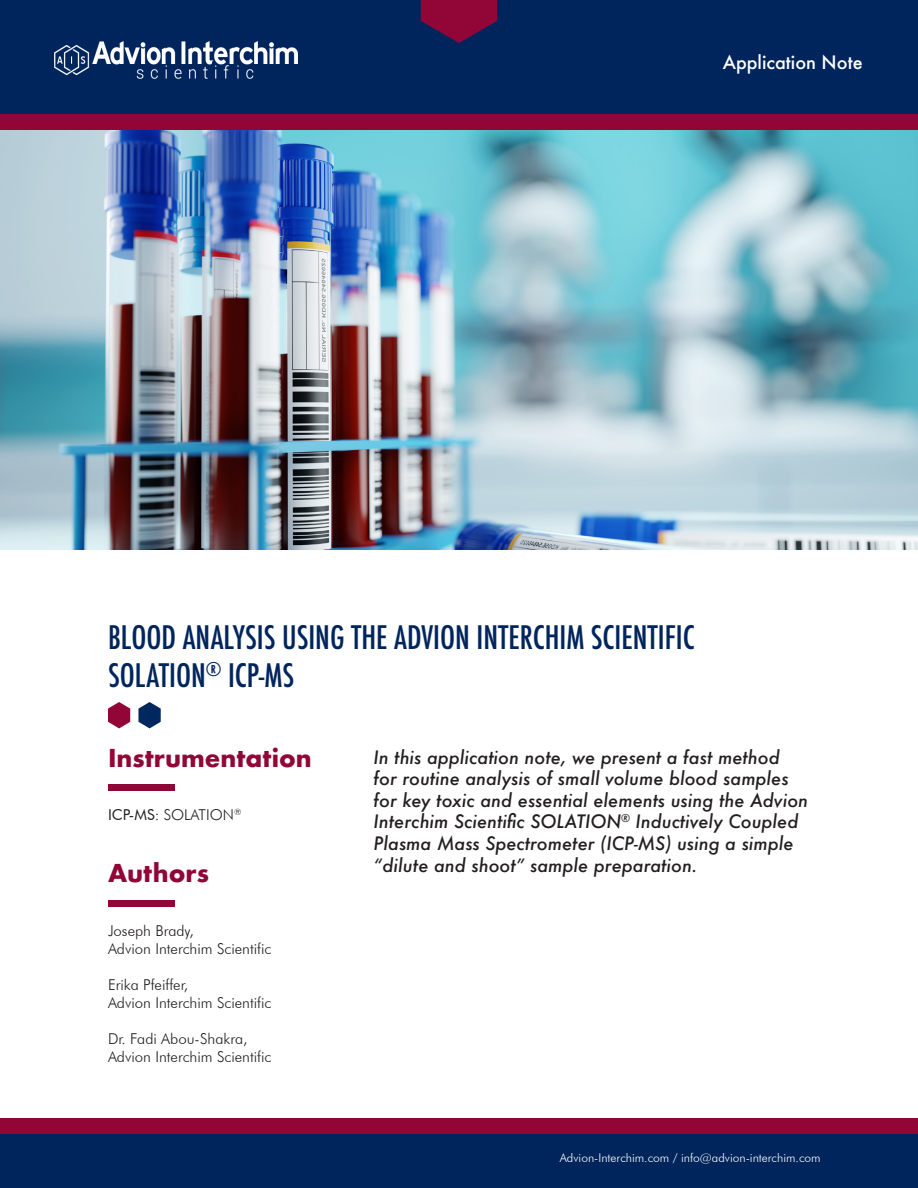
<style>
.page{position:relative;width:918px;height:1188px;background:#fff}
.page>*{position:absolute;margin:0;border:0;box-sizing:border-box;transform-origin:0 0}
.t1{font:500 condensed 31.5px "Futura";color:#00255d}
.t2{font:700 24px "Futura";color:#910636}
.t3{font:italic 500 18px/21.6px "Futura";color:#231f20}
.t4{font:500 18px "Futura";color:#fff}
.t5{font:300 15px "Futura BT";color:#231f20}
.t6{font:300 12px "Futura BT";color:#fff}
.s1{font-weight:400}
</style>
<div class="page">
<img style="left:0;top:129px;width:918px;height:420px">
<div style="left:0;top:1134px;width:918px;height:54px;background:#00255d"></div>
<div style="left:0;top:0;width:918px;height:115px;background:#00255d"></div>
<img style="left:54px;top:42px;width:244px;height:36px">
<div style="left:108px;top:785px;width:67px;height:6px;background:#910636"></div>
<div style="left:108px;top:900px;width:67px;height:6px;background:#910636"></div>
<svg style="left:421px;top:0;width:76px;height:43px"></svg>
<svg style="left:108px;top:702px;width:22px;height:26px"></svg>
<svg style="left:138px;top:702px;width:23px;height:26px"></svg>
<div style="left:0;top:114px;width:918px;height:15px;background:#910636"></div>
<div style="left:0;top:1119px;width:918px;height:15px;background:#910636"></div>
<p class="t4" style="left:723px;top:50px;width:142px">Application Note</p>
<p class="t1" style="left:108px;top:617px;width:588px">BLOOD ANALYSIS USING THE ADVION INTERCHIM SCIENTIFIC</p>
<p class="t1" style="left:108px;top:655px;width:188px">SOLATION<sup>®</sup> ICP-MS</p>
<p class="t2" style="left:108px;top:741px;width:205px">Instrumentation</p>
<p class="t5" style="left:108px;top:805px;width:135px"><span class="s1">ICP-MS</span>: SOLATION<sup>®</sup></p>
<p class="t2" style="left:108px;top:856px;width:102px">Authors</p>
<p class="t5" style="left:108px;top:922px;width:87px">Joseph Brady,</p>
<p class="t5" style="left:108px;top:940px;width:165px">Advion Interchim Scientific</p>
<p class="t5" style="left:108px;top:976px;width:82px">Erika Pfeiffer,</p>
<p class="t5" style="left:108px;top:994px;width:165px">Advion Interchim Scientific</p>
<p class="t5" style="left:108px;top:1030px;width:141px">Dr. Fadi Abou-Shakra,</p>
<p class="t5" style="left:108px;top:1048px;width:165px">Advion Interchim Scientific</p>
<p class="t3" style="left:374px;top:746px;width:436px">In this application note, we present a fast method<br>for routine analysis of small volume blood samples for key toxic and essential elements using the Advion Interchim Scientific SOLATION<sup>®</sup> Inductively Coupled Plasma Mass Spectrometer (ICP-MS) using a simple “dilute and shoot” sample preparation.</p>
<p class="t6" style="left:560px;top:1151px;width:262px">Advion-Interchim.com / info@advion-interchim.com</p>
</div>
